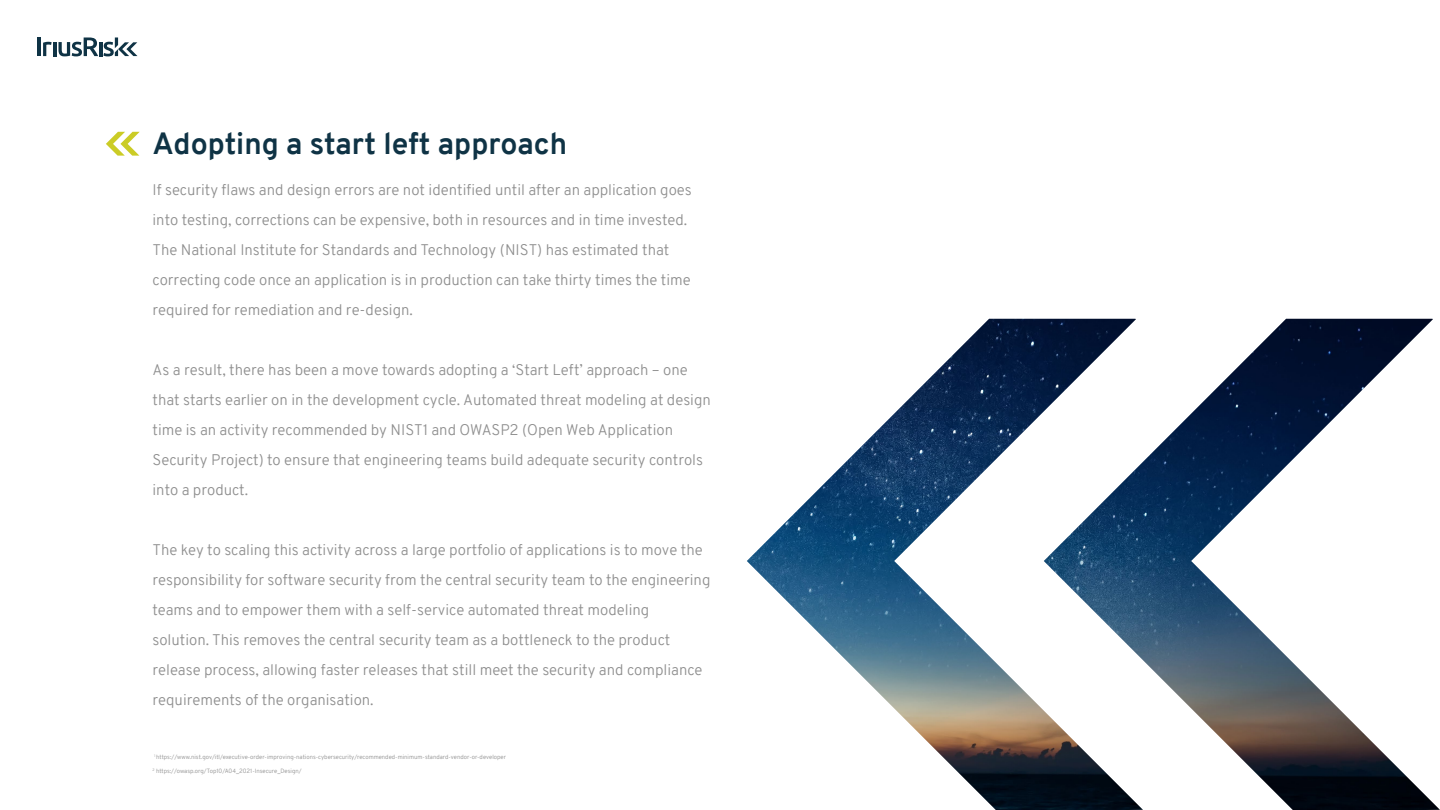
<style>
.page{position:relative;width:1440px;height:810px;background:#fff}
.page>*{position:absolute;margin:0;border:0;box-sizing:border-box;transform-origin:0 0}
.t1{font:700 30px "Overpass";color:#0f3345}
.t2{font:300 15px/30px "Overpass";color:#8e8e8e}
.t3{font:300 6px "Overpass";color:#8e8e8e}
</style>
<div class="page">
<svg style="left:43px;top:42px;width:9px;height:14px"></svg>
<hr style="left:53px;top:42px;width:3px;height:14px;background:#0f3345">
<hr style="left:38px;top:38px;width:3px;height:18px;background:#0f3345">
<svg style="left:58px;top:37px;width:79px;height:19px"></svg>
<svg style="left:106px;top:132px;width:34px;height:24px"></svg>
<img style="left:747px;top:319px;width:693px;height:491px">
<h1 class="t1" style="left:152px;top:122px;width:416px">Adopting a start left approach</h1>
<p class="t2" style="left:152px;top:175px;width:541px">If security flaws and design errors are not identified until after an application goes into testing, corrections can be expensive, both in resources and in time invested.<br>The National Institute for Standards and Technology (NIST) has estimated that correcting code once an application is in production can take thirty times the time required for remediation and re-design.</p>
<p class="t2" style="left:152px;top:355px;width:560px">As a result, there has been a move towards adopting a ‘Start Left’ approach – one that starts earlier on in the development cycle. Automated threat modeling at design time is an activity recommended by NIST1 and OWASP2 (Open Web Application Security Project) to ensure that engineering teams build adequate security controls into a product.</p>
<p class="t2" style="left:152px;top:535px;width:560px">The key to scaling this activity across a large portfolio of applications is to move the responsibility for software security from the central security team to the engineering teams and to empower them with a self-service automated threat modeling<br>solution. This removes the central security team as a bottleneck to the product release process, allowing faster releases that still meet the security and compliance requirements of the organisation.</p>
<p class="t3" style="left:154px;top:753px;width:353px"><sup>1</sup> https://www.nist.gov/itl/executive-order-improving-nations-cybersecurity/recommended-minimum-standard-vendor-or-developer</p>
<p class="t3" style="left:153px;top:766px;width:151px"><sup>2</sup> https://owasp.org/Top10/A04_2021-Insecure_Design/</p>
</div>
